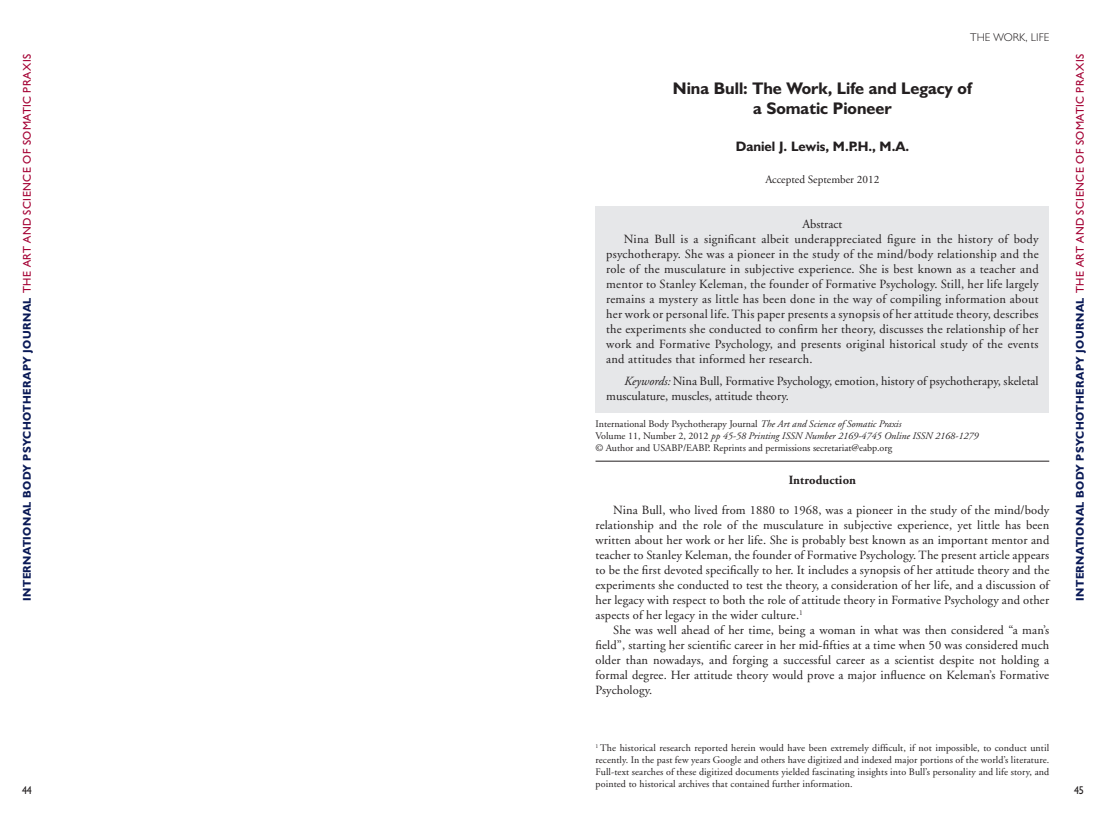
<style>
.page{position:relative;width:1106px;height:826px;background:#fff}
.page>*{position:absolute;margin:0;border:0;box-sizing:border-box;transform-origin:0 0}
.t1{font:700 16.88px "Humanist 521 BT";color:#231f20}
.t2{font:700 13.75px "Humanist 521 BT";color:#231f20}
.t3{font:12.5px/15px "Adobe Garamond";letter-spacing:.01em;color:#231f20;text-align:justify}
.t4{font:700 12.5px "Adobe Garamond";letter-spacing:.01em;color:#231f20}
.t5{font:700 11.25px "Humanist 521 BT";letter-spacing:.04em;color:#091956}
.t6{font:11.25px "Adobe Garamond";color:#231f20}
.t7{font:300 11.25px "Humanist 521 BT";color:#231f20}
._2_kop{font:11.25px "Humanist 521 BT";color:#231f20;scale:.9 1}
.t8{font:10px/12px "Adobe Garamond";color:#231f20;text-align:justify}
.t9{font:italic 10px "Adobe Garamond";color:#231f20}
.s1{font-weight:400;color:#a40133}
.s2{font-style:italic}
.s3{font-style:normal}
</style>
<div class="page">
<div style="left:595px;top:206px;width:454px;height:207px;background:#e6e7e9"></div>
<hr style="left:595px;top:461px;width:454px;height:1px;background:#231f20">
<p class="t5" style="left:20px;top:600px;width:548px;rotate:-90deg">INTERNATIONAL BODY PSYCHOTHERAPY JOURNAL <span class="s1">THE ART AND SCIENCE OF SOMATIC PRAXIS</span></p>
<p class="t7" style="left:970px;top:30px;width:80px">THE WORK, LIFE</p>
<p class="t1" style="left:673px;top:78px;width:300px">Nina Bull: The Work, Life and Legacy of</p>
<p class="t1" style="left:753px;top:98px;width:140px">a Somatic Pioneer</p>
<p class="t2" style="left:735px;top:138px;width:175px">Daniel J. Lewis, M.P.H., M.A.</p>
<p class="t6" style="left:765px;top:173px;width:115px">Accepted September 2012</p>
<p class="t3" style="left:802px;top:216px;width:41px">Abstract</p>
<p class="t3" style="left:606px;top:231px;width:434px;text-indent:18px">Nina Bull is a significant albeit underappreciated figure in the history of body psychotherapy. She was a pioneer in the study of the mind/body relationship and the role of the musculature in subjective experience. She is best known as a teacher and mentor to Stanley Keleman, the founder of Formative Psychology. Still, her life largely remains a mystery as little has been done in the way of compiling information about her work or personal life. This paper presents a synopsis of her attitude theory, describes the experiments she conducted to confirm her theory, discusses the relationship of her work and Formative Psychology, and presents original historical study of the events and attitudes that informed her research.</p>
<p class="t3" style="left:606px;top:374px;width:434px;text-indent:18px"><span class="s2">Keywords:</span> Nina Bull, Formative Psychology, emotion, history of psychotherapy, skeletal musculature, muscles, attitude theory.</p>
<p class="t8" style="left:595px;top:418px;width:307px">International Body Psychotherapy Journal <span class="s2">The Art and Science of Somatic Praxis</span></p>
<p class="t9" style="left:595px;top:431px;width:384px"><span class="s3">Volume 11, Number 2, 2012</span> pp 45-58 Printing ISSN Number 2169-4745 Online ISSN 2168-1279</p>
<p class="t8" style="left:595px;top:442px;width:298px">© Author and USABP/EABP. Reprints and permissions secretariat@eabp.org</p>
<p class="t4" style="left:788px;top:473px;width:69px">Introduction</p>
<p class="t3" style="left:595px;top:503px;width:455px;text-indent:18px">Nina Bull, who lived from 1880 to 1968, was a pioneer in the study of the mind/body relationship and the role of the musculature in subjective experience, yet little has been written about her work or her life. She is probably best known as an important mentor and teacher to Stanley Keleman, the founder of Formative Psychology. The present article appears to be the first devoted specifically to her. It includes a synopsis of her attitude theory and the experiments she conducted to test the theory, a consideration of her life, and a discussion of her legacy with respect to both the role of attitude theory in Formative Psychology and other aspects of her legacy in the wider culture.<sup>1</sup></p>
<p class="t3" style="left:595px;top:623px;width:455px;text-indent:18px">She was well ahead of her time, being a woman in what was then considered “a man’s field”, starting her scientific career in her mid-fifties at a time when 50 was considered much older than nowadays, and forging a successful career as a scientist despite not holding a formal degree. Her attitude theory would prove a major influence on Keleman’s Formative Psychology.</p>
<p class="t5" style="left:1073px;top:600px;width:548px;rotate:-90deg">INTERNATIONAL BODY PSYCHOTHERAPY JOURNAL <span class="s1">THE ART AND SCIENCE OF SOMATIC PRAXIS</span></p>
<p class="t8" style="left:595px;top:742px;width:455px"><sup>1</sup> The historical research reported herein would have been extremely difficult, if not impossible, to conduct until recently. In the past few years Google and others have digitized and indexed major portions of the world’s literature.<br>Full-text searches of these digitized documents yielded fascinating insights into Bull’s personality and life story, and pointed to historical archives that contained further information.</p>
<p class="_2_kop" style="left:22px;top:783px;width:12px">44</p>
<p class="_2_kop" style="left:1074px;top:783px;width:12px">45</p>
</div>
